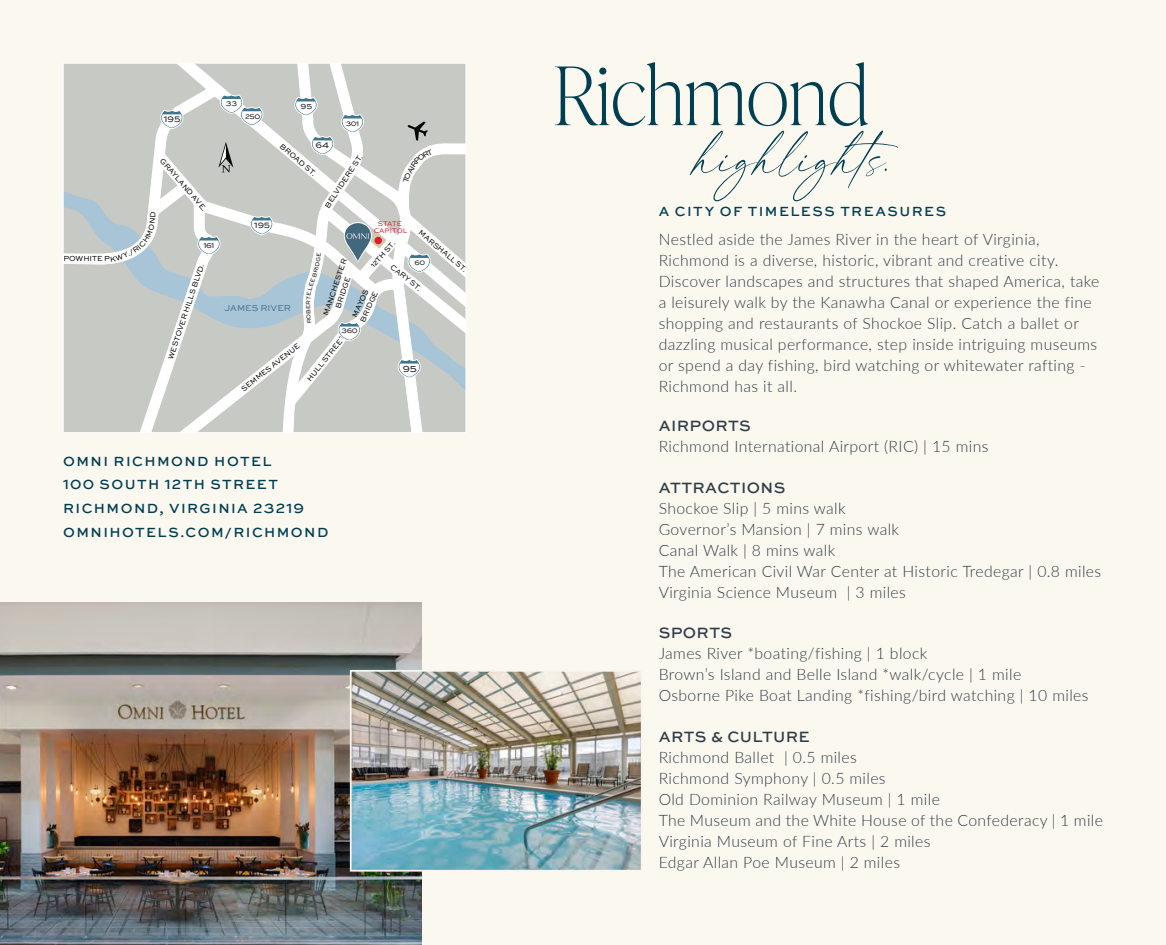
<style>
.page{position:relative;width:1166px;height:945px;background:#fbf8ef}
.page>*{position:absolute;margin:0;border:0;box-sizing:border-box;transform-origin:0 0}
.Headline_-_Ivy_Presto_Light{font:100 80.5px "Ivy Presto Display";color:#003e52}
.Headline_-_script{font:56px "Felicity";color:#003e52}
.Body_Copy{font:300 15.75px/21px "Lato";letter-spacing:.025em;color:#303d47}
.Body_Copy-2{font:500 15.75px "Sweet Sans Pro";letter-spacing:.025em;color:#303d47}
.Contact_Information{font:500 14px "Sweet Sans Pro";letter-spacing:.1em;color:#003e52}
.t1{font:10.85px "Sweet Sans Pro";color:#1f1b1b}
.t2{font:9.97px "Sweet Sans Pro";color:#1f1b1b}
.t3{font:9.62px "Sweet Sans Pro";color:#1f1b1b}
.t4{font:9.1px "Sweet Sans Pro";color:#1f1b1b}
.t5{font:8.92px "Sweet Sans Pro";color:#41758e}
.t6{font:8.58px "Sweet Sans Pro";color:#1f1b1b}
.t7{font:8.22px "Sweet Sans Pro";letter-spacing:-.06em;color:#1f1b1b}
.t8{font:8.05px "Sweet Sans Pro";color:#1f1b1b}
.t9{font:7.7px/9.3px "Sweet Sans Pro";letter-spacing:-.005em;color:#050504}
.t10{font:7px/7px "Sweet Sans Pro";color:#de1d31;text-align:center}
.t11{font:5.95px "Sweet Sans Pro";color:#050504}
</style>
<div class="page">
<img style="left:0;top:602px;width:422px;height:343px">
<img style="left:353px;top:673px;width:286px;height:196px">
<div style="left:350px;top:670px;width:292px;height:202px;border:2px solid #faf6ee"></div>
<svg style="left:65px;top:65px;width:399px;height:366px"></svg>
<svg style="left:156px;top:110px;width:32px;height:19px"></svg>
<svg style="left:246px;top:216px;width:31px;height:19px"></svg>
<svg style="left:403px;top:224px;width:55px;height:48px"></svg>
<svg style="left:193px;top:236px;width:32px;height:19px"></svg>
<svg style="left:216px;top:94px;width:152px;height:78px"></svg>
<svg style="left:333px;top:322px;width:32px;height:19px"></svg>
<svg style="left:393px;top:359px;width:32px;height:19px"></svg>
<svg style="left:343px;top:222px;width:43px;height:41px"></svg>
<div style="left:63px;top:63px;width:403px;height:370px;border:1px solid #fff"></div>
<svg style="left:403px;top:149px;width:30px;height:34px"></svg>
<svg style="left:111px;top:212px;width:45px;height:49px"></svg>
<svg style="left:306px;top:252px;width:15px;height:71px"></svg>
<p class="t9" style="left:63px;top:254px;width:48px">POWHITE P</p>
<p class="t6" style="left:226px;top:97px;width:13px">33</p>
<p class="t4" style="left:300px;top:100px;width:13px">95</p>
<p class="t2" style="left:164px;top:111px;width:18px">195</p>
<p class="t7" style="left:245px;top:110px;width:17px">250</p>
<p class="t8" style="left:346px;top:117px;width:15px">301</p>
<p class="t9" style="left:165px;top:156px;width:68px;rotate:49deg">GRAYLAND AVE.</p>
<p class="t2" style="left:316px;top:138px;width:15px">64</p>
<p class="t9" style="left:284px;top:141px;width:47px;rotate:41deg">BROAD ST.</p>
<p class="t9" style="left:322px;top:204px;width:64px;rotate:-56deg">BELVIDERE ST.</p>
<p class="t6" style="left:203px;top:239px;width:13px">161</p>
<p class="t9" style="left:166px;top:358px;width:102px;rotate:-72deg">WESTOVER HILLS BLVD.</p>
<p class="t3" style="left:254px;top:218px;width:18px">195</p>
<p class="t5" style="left:224px;top:302px;width:68px">JAMES RIVER</p>
<p class="t11" style="left:304px;top:309px;width:6px;rotate:-90deg">E</p>
<p class="t10" style="left:374px;top:220px;width:35px">STATE<br>CAPITOL</p>
<p class="t9" style="left:423px;top:228px;width:62px;rotate:40deg">MARSHALL ST.</p>
<p class="t9" style="left:368px;top:264px;width:35px;rotate:-49deg">12TH ST.</p>
<p class="t9" style="left:394px;top:262px;width:38px;rotate:38deg">CARY ST.</p>
<p class="t9" style="left:324px;top:304px;width:50px;text-indent:-11px;rotate:-71deg">MANCHESTER<br>BRIDGE</p>
<p class="t8" style="left:414px;top:256px;width:12px">60</p>
<p class="t9" style="left:349px;top:316px;width:35px;rotate:-65deg">MAYOS<br>BRIDGE</p>
<p class="t7" style="left:342px;top:324px;width:17px">360</p>
<p class="t9" style="left:305px;top:377px;width:58px;rotate:-52deg">HULL STREET</p>
<p class="t9" style="left:239px;top:386px;width:74px;rotate:-39deg">SEMMES AVENUE</p>
<p class="t1" style="left:403px;top:361px;width:16px">95</p>
<p class="Contact_Information" style="left:63px;top:451px;width:210px">OMNI RICHMOND HOTEL</p>
<p class="Contact_Information" style="left:63px;top:474px;width:217px">100 SOUTH 12TH STREET</p>
<p class="Contact_Information" style="left:63px;top:498px;width:242px">RICHMOND, VIRGINIA 23219</p>
<p class="Contact_Information" style="left:63px;top:522px;width:267px">OMNIHOTELS.COM/RICHMOND</p>
<p class="Headline_-_Ivy_Presto_Light" style="left:553px;top:39px;width:317px">Richmond</p>
<p class="Headline_-_script" style="left:695px;top:118px;width:219px">highlights.</p>
<p class="Contact_Information" style="left:659px;top:201px;width:289px">A CITY OF TIMELESS TREASURES</p>
<p class="Body_Copy" style="left:658px;top:228px;width:442px">Nestled aside the James River in the heart of Virginia, Richmond is a diverse, historic, vibrant and creative city.<br>Discover landscapes and structures that shaped America, take a leisurely walk by the Kanawha Canal or experience the fine shopping and restaurants of Shockoe Slip. Catch a ballet or dazzling musical performance, step inside intriguing museums or spend a day fishing, bird watching or whitewater rafting - Richmond has it all.</p>
<p class="Body_Copy-2" style="left:658px;top:414px;width:94px">AIRPORTS</p>
<p class="Body_Copy" style="left:658px;top:435px;width:331px">Richmond International Airport (RIC) | 15 mins</p>
<p class="Body_Copy-2" style="left:658px;top:476px;width:128px">ATTRACTIONS</p>
<p class="Body_Copy" style="left:658px;top:497px;width:188px">Shockoe Slip | 5 mins walk</p>
<p class="Body_Copy" style="left:658px;top:518px;width:242px">Governor’s Mansion | 7 mins walk</p>
<p class="Body_Copy" style="left:658px;top:539px;width:178px">Canal Walk | 8 mins walk</p>
<p class="Body_Copy" style="left:658px;top:560px;width:444px">The American Civil War Center at Historic Tredegar | 0.8 miles</p>
<p class="Body_Copy" style="left:658px;top:581px;width:249px">Virginia Science Museum | 3 miles</p>
<p class="Body_Copy-2" style="left:658px;top:621px;width:75px">SPORTS</p>
<p class="Body_Copy" style="left:658px;top:642px;width:270px">James River *boating/fishing | 1 block</p>
<p class="Body_Copy" style="left:658px;top:663px;width:364px">Brown’s Island and Belle Island *walk/cycle | 1 mile</p>
<p class="Body_Copy" style="left:658px;top:684px;width:431px">Osborne Pike Boat Landing *fishing/bird watching | 10 miles</p>
<p class="Body_Copy-2" style="left:658px;top:725px;width:153px">ARTS &amp; CULTURE</p>
<p class="Body_Copy" style="left:658px;top:746px;width:200px">Richmond Ballet | 0.5 miles</p>
<p class="Body_Copy" style="left:658px;top:767px;width:228px">Richmond Symphony | 0.5 miles</p>
<p class="Body_Copy" style="left:658px;top:788px;width:283px">Old Dominion Railway Museum | 1 mile</p>
<p class="Body_Copy" style="left:658px;top:809px;width:446px">The Museum and the White House of the Confederacy | 1 mile</p>
<p class="Body_Copy" style="left:658px;top:830px;width:273px">Virginia Museum of Fine Arts | 2 miles</p>
<p class="Body_Copy" style="left:658px;top:851px;width:243px">Edgar Allan Poe Museum | 2 miles</p>
</div>
